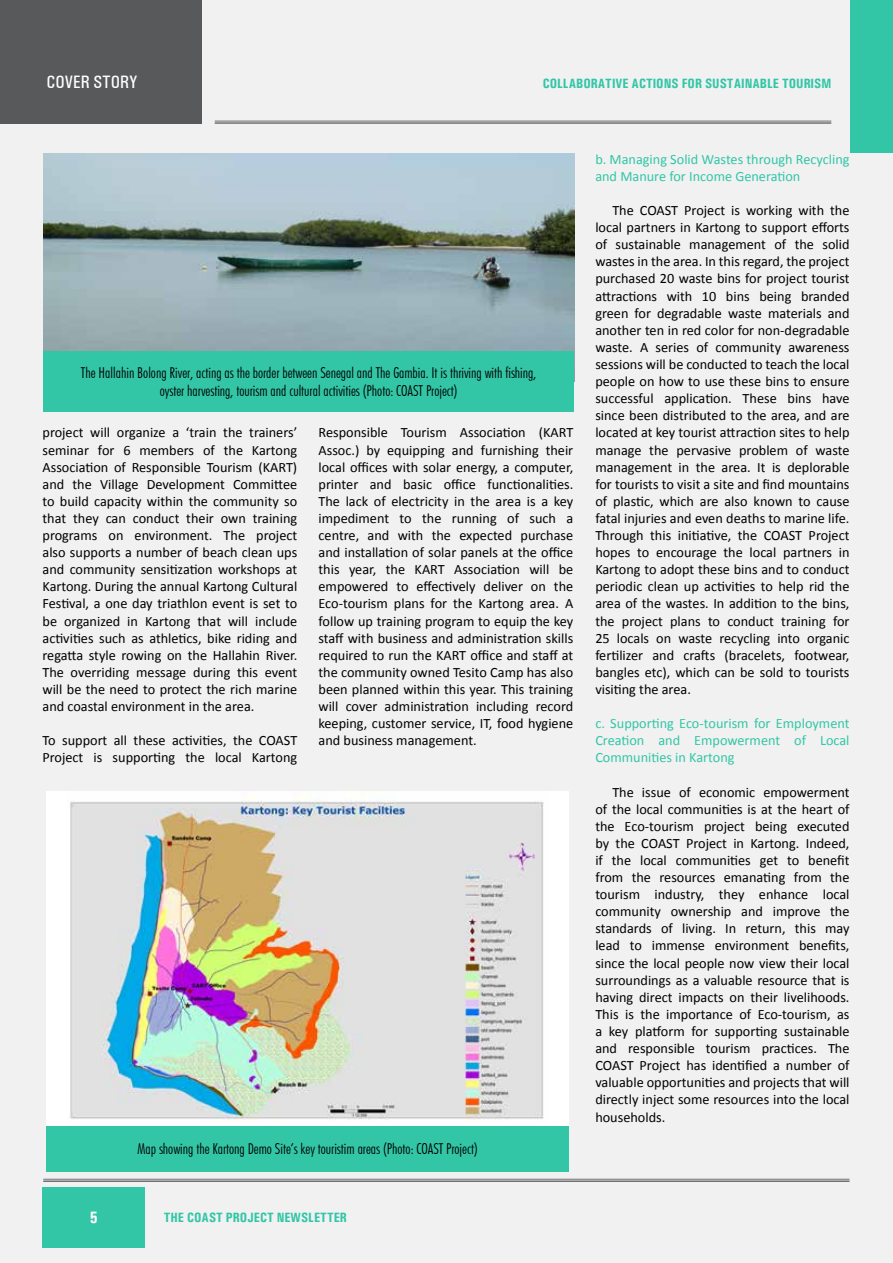
<style>
.page{position:relative;width:893px;height:1263px;background:#f1f1f2}
.page>*{position:absolute;margin:0;border:0;box-sizing:border-box;transform-origin:0 0}
.t1{font:500 condensed 18px "Univers";color:#fff}
.t2{font:700 condensed 16.5px "Univers";color:#fff}
.t3{font:300 condensed 15px/18px "Futura BT";color:#000;text-align:center}
.t4{font:14.25px/17.1px "Calibri";color:#000;text-align:justify}
.t5{font:14.25px/17.1px "Calibri";color:#32c6a6}
.t6{font:700 condensed 13.5px "Univers";color:#32c6a6}
</style>
<div class="page">
<div style="left:0;top:0;width:201px;height:124px;background:#58595b"></div>
<div style="left:850px;top:0;width:43px;height:153px;background:#32c6a6"></div>
<div style="left:43px;top:1187px;width:102px;height:61px;background:#32c6a6"></div>
<hr style="left:215px;top:121px;width:616px;height:1px;background:#6d6e71">
<hr style="left:215px;top:122px;width:616px;height:2px;background:#6d6e71">
<hr style="left:43px;top:1179px;width:806px;height:1px;background:#6d6e71">
<hr style="left:43px;top:1180px;width:806px;height:2px;background:#6d6e71">
<img style="left:43px;top:153px;width:531px;height:198px">
<div style="left:47px;top:792px;width:522px;height:338px;background:#fff"></div>
<img style="left:70px;top:792px;width:474px;height:328px">
<div style="left:43px;top:351px;width:531px;height:60px;background:#32c6a6"></div>
<div style="left:47px;top:1126px;width:522px;height:46px;background:#32c6a6"></div>
<p class="t1" style="left:46px;top:71px;width:92px">COVER STORY</p>
<p class="t6" style="left:543px;top:76px;width:290px">COLLABORATIVE ACTIONS FOR SUSTAINABLE TOURISM</p>
<p class="t3" style="left:81px;top:363px;width:457px">The Hallahin Bolong River, acting as the border between Senegal and The Gambia. It is thriving with fishing, oyster harvesting, tourism and cultural activities (Photo: COAST Project)</p>
<p class="t4" style="left:43px;top:424px;width:256px">project will organize a ‘train the trainers’ seminar for 6 members of the Kartong Association of Responsible Tourism (KART) and the Village Development Committee to build capacity within the community so that they can conduct their own training programs on environment. The project also supports a number of beach clean ups and community sensitization workshops at Kartong. During the annual Kartong Cultural Festival, a one day triathlon event is set to be organized in Kartong that will include activities such as athletics, bike riding and regatta style rowing on the Hallahin River.<br>The overriding message during this event will be the need to protect the rich marine and coastal environment in the area.</p>
<p class="t4" style="left:43px;top:732px;width:256px">To support all these activities, the COAST<br>Project is supporting the local Kartong</p>
<p class="t4" style="left:319px;top:424px;width:256px">Responsible Tourism Association (KART Assoc.) by equipping and furnishing their local offices with solar energy, a computer, printer and basic office functionalities.<br>The lack of electricity in the area is a key impediment to the running of such a centre, and with the expected purchase and installation of solar panels at the office this year, the KART Association will be empowered to effectively deliver on the Eco-tourism plans for the Kartong area. A follow up training program to equip the key staff with business and administration skills required to run the KART office and staff at the community owned Tesito Camp has also been planned within this year. This training will cover administration including record keeping, customer service, IT, food hygiene and business management.</p>
<p class="t3" style="left:138px;top:1140px;width:342px">Map showing the Kartong Demo Site’s key touristim areas (Photo: COAST Project)</p>
<p class="t2" style="left:90px;top:1207px;width:9px">5</p>
<p class="t6" style="left:164px;top:1209px;width:185px">THE COAST PROJECT NEWSLETTER</p>
<p class="t5" style="left:595px;top:151px;width:256px">b. Managing Solid Wastes through Recycling and Manure for Income Generation</p>
<p class="t4" style="left:595px;top:202px;width:256px;text-indent:17px">The COAST Project is working with the local partners in Kartong to support efforts of sustainable management of the solid wastes in the area. In this regard, the project purchased 20 waste bins for project tourist attractions with 10 bins being branded green for degradable waste materials and another ten in red color for non-degradable waste. A series of community awareness sessions will be conducted to teach the local people on how to use these bins to ensure successful application. These bins have since been distributed to the area, and are located at key tourist attraction sites to help manage the pervasive problem of waste management in the area. It is deplorable for tourists to visit a site and find mountains of plastic, which are also known to cause fatal injuries and even deaths to marine life.<br>Through this initiative, the COAST Project hopes to encourage the local partners in Kartong to adopt these bins and to conduct periodic clean up activities to help rid the area of the wastes. In addition to the bins, the project plans to conduct training for 25 locals on waste recycling into organic fertilizer and crafts (bracelets, footwear, bangles etc), which can be sold to tourists visiting the area.</p>
<p class="t5" style="left:595px;top:715px;width:256px;text-align:justify">c. Supporting Eco-tourism for Employment Creation and Empowerment of Local Communities in Kartong</p>
<p class="t4" style="left:595px;top:783px;width:256px;text-indent:17px">The issue of economic empowerment of the local communities is at the heart of the Eco-tourism project being executed by the COAST Project in Kartong. Indeed, if the local communities get to benefit from the resources emanating from the tourism industry, they enhance local community ownership and improve the standards of living. In return, this may lead to immense environment benefits, since the local people now view their local surroundings as a valuable resource that is having direct impacts on their livelihoods.<br>This is the importance of Eco-tourism, as a key platform for supporting sustainable and responsible tourism practices. The COAST Project has identified a number of valuable opportunities and projects that will directly inject some resources into the local households.</p>
</div>
